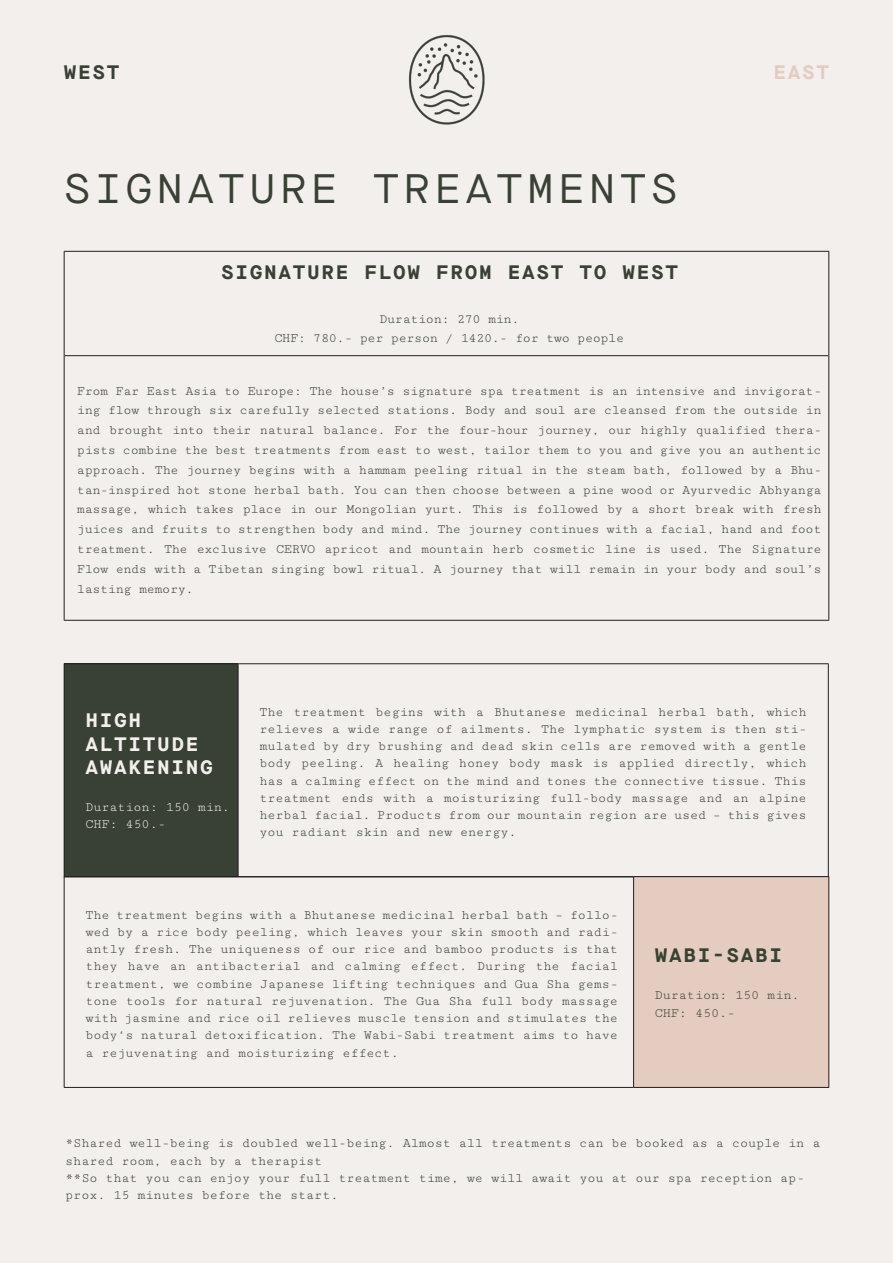
<style>
.page{position:relative;width:893px;height:1263px;background:#f3efec}
.page>*{position:absolute;margin:0;border:0;box-sizing:border-box;transform-origin:0 0}
.t1{font:41.25px "Maison Neue Mono";letter-spacing:.1em;color:#384133}
.t2{font:700 19.5px "Maison Neue Mono";letter-spacing:.085em;color:#384133}
.t3{font:700 19.5px/23.4px "Maison Neue Mono";letter-spacing:.085em;color:#f3efec}
.t4{font:700 19.5px "Maison Neue Mono";color:#e5ccc0}
.Preisliste{font:13.5px/17.2px "Cutive Mono";letter-spacing:-.01em;color:#384133;text-align:justify}
.Preisliste-2{font:13.5px/19.8px "Cutive Mono";letter-spacing:-.03em;color:#384133;text-align:center}
.Preisliste-3{font:13.5px/17.2px "Cutive Mono";letter-spacing:-.01em;color:#f3efec}
</style>
<div class="page">
<img style="left:408px;top:35px;width:77px;height:90px">
<div style="left:64px;top:664px;width:174px;height:213px;background:#384133"></div>
<hr style="left:64px;top:663px;width:174px;height:1px;background:#231f20">
<hr style="left:238px;top:663px;width:591px;height:1px;background:#231f20">
<hr style="left:64px;top:664px;width:1px;height:212px;background:#231f20">
<hr style="left:238px;top:664px;width:1px;height:212px;background:#231f20">
<hr style="left:828px;top:664px;width:1px;height:212px;background:#231f20">
<div style="left:634px;top:877px;width:195px;height:210px;background:#e5ccc0"></div>
<hr style="left:64px;top:1087px;width:570px;height:1px;background:#231f20">
<hr style="left:634px;top:1087px;width:195px;height:1px;background:#231f20">
<hr style="left:64px;top:876px;width:570px;height:1px;background:#231f20">
<hr style="left:634px;top:876px;width:195px;height:1px;background:#231f20">
<hr style="left:64px;top:877px;width:1px;height:210px;background:#231f20">
<hr style="left:633px;top:877px;width:1px;height:210px;background:#231f20">
<hr style="left:828px;top:877px;width:1px;height:210px;background:#231f20">
<hr style="left:64px;top:251px;width:765px;height:1px;background:#231f20">
<hr style="left:65px;top:355px;width:763px;height:1px;background:#231f20">
<hr style="left:64px;top:620px;width:765px;height:1px;background:#231f20">
<hr style="left:64px;top:252px;width:1px;height:104px;background:#231f20">
<hr style="left:828px;top:252px;width:1px;height:104px;background:#231f20">
<hr style="left:64px;top:356px;width:1px;height:264px;background:#231f20">
<hr style="left:828px;top:356px;width:1px;height:264px;background:#231f20">
<p class="t2" style="left:64px;top:58px;width:57px">WEST</p>
<p class="t4" style="left:773px;top:58px;width:57px">EAST</p>
<p class="t1" style="left:64px;top:161px;width:615px">SIGNATURE TREATMENTS</p>
<p class="t2" style="left:221px;top:259px;width:458px">SIGNATURE FLOW FROM EAST TO WEST</p>
<p class="Preisliste-2" style="left:274px;top:309px;width:351px">Duration: 270 min.<br>CHF: 780.- per person / 1420.- for two people</p>
<p class="Preisliste" style="left:77px;top:381px;width:747px;line-height:19.8px">From Far East Asia to Europe: The house’s signature spa treatment is an intensive and invigorat&shy;ing flow through six carefully selected stations. Body and soul are cleansed from the outside in and brought into their natural balance. For the four-hour journey, our highly qualified thera&shy;pists combine the best treatments from east to west, tailor them to you and give you an authentic approach. The journey begins with a hammam peeling ritual in the steam bath, followed by a Bhu&shy;tan-inspired hot stone herbal bath. You can then choose between a pine wood or Ayurvedic Abhyanga massage, which takes place in our Mongolian yurt. This is followed by a short break with fresh juices and fruits to strengthen body and mind. The journey continues with a facial, hand and foot treatment. The exclusive CERVO apricot and mountain herb cosmetic line is used. The Signature Flow ends with a Tibetan singing bowl ritual. A journey that will remain in your body and soul’s lasting memory.</p>
<p class="t3" style="left:85px;top:708px;width:129px">HIGH<br>ALTITUDE<br>AWAKENING</p>
<p class="Preisliste-3" style="left:85px;top:798px;width:146px">Duration: 150 min.<br>CHF: 450.-</p>
<p class="Preisliste" style="left:259px;top:703px;width:549px">The treatment begins with a Bhutanese medicinal herbal bath, which relieves a wide range of ailments. The lymphatic system is then sti&shy;mulated by dry brushing and dead skin cells are removed with a gentle</p>
<p class="Preisliste" style="left:259px;top:755px;width:549px">body peeling. A healing honey body mask is applied directly, which has a calming effect on the mind and tones the connective tissue. This treatment ends with a moisturizing full-body massage and an alpine herbal facial. Products from our mountain region are used – this gives you radiant skin and new energy.</p>
<p class="Preisliste" style="left:85px;top:906px;width:534px">The treatment begins with a Bhutanese medicinal herbal bath – follo&shy;wed by a rice body peeling, which leaves your skin smooth and radi&shy;antly fresh. The uniqueness of our rice and bamboo products is that</p>
<p class="Preisliste" style="left:85px;top:958px;width:534px">they have an antibacterial and calming effect. During the facial treatment, we combine Japanese lifting techniques and Gua Sha gems&shy;tone tools for natural rejuvenation. The Gua Sha full body massage with jasmine and rice oil relieves muscle tension and stimulates the body‘s natural detoxification. The Wabi-Sabi treatment aims to have a rejuvenating and moisturizing effect.</p>
<p class="t2" style="left:655px;top:941px;width:129px">WABI-SABI</p>
<p class="Preisliste" style="left:655px;top:987px;width:146px">Duration: 150 min.<br>CHF: 450.-</p>
<p class="Preisliste" style="left:65px;top:1135px;width:757px">*Shared well-being is doubled well-being. Almost all treatments can be booked as a couple in a shared room, each by a therapist</p>
<p class="Preisliste" style="left:65px;top:1169px;width:741px">**So that you can enjoy your full treatment time, we will await you at our spa reception ap&shy;prox. 15 minutes before the start.</p>
</div>
